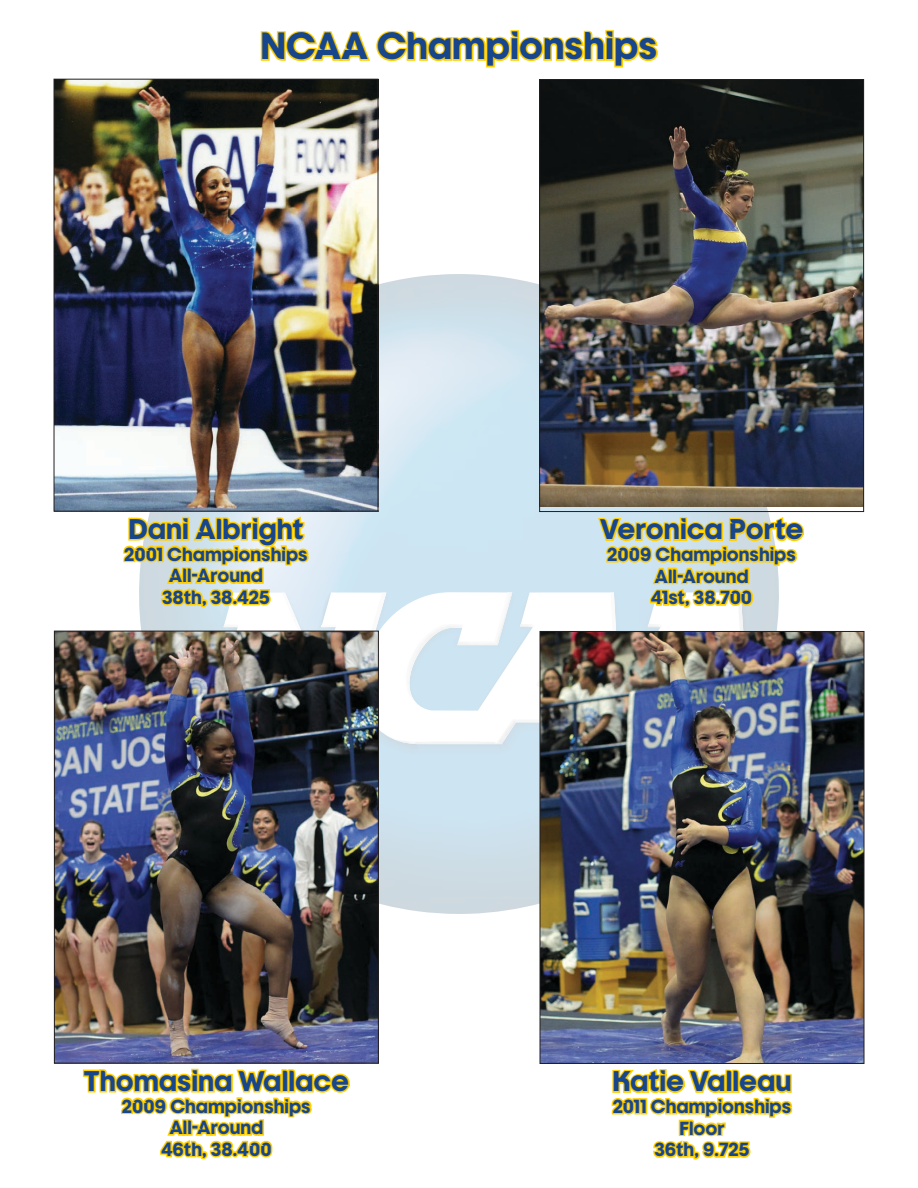
<style>
.page{position:relative;width:918px;height:1188px;background:#fff}
.page>*{position:absolute;margin:0;border:0;box-sizing:border-box;transform-origin:0 0}
.t1{font:36px "SJSU Pride AP Bold 370";color:#18468d}
.t2{font:27px "SJSU Pride AP Bold 370";color:#18468d}
.t3{font:18px/21.6px "SJSU Pride AP Bold 370";color:#18468d;text-align:center}
</style>
<div class="page">
<svg style="left:260px;top:30px;width:398px;height:38px"></svg>
<img style="left:139px;top:274px;width:640px;height:640px">
<div style="left:413px;top:744px;width:127px;height:15px;background:#cde3f1"></div>
<img style="left:379px;top:744px;width:42px;height:13px">
<svg style="left:206px;top:592px;width:390px;height:152px"></svg>
<img style="left:537px;top:635px;width:3px;height:52px">
<img style="left:520px;top:624px;width:14px;height:4px">
<img style="left:463px;top:641px;width:31px;height:4px">
<img style="left:494px;top:592px;width:18px;height:53px">
<img style="left:406px;top:624px;width:57px;height:78px">
<img style="left:365px;top:593px;width:21px;height:61px">
<img style="left:281px;top:593px;width:40px;height:38px">
<img style="left:223px;top:624px;width:15px;height:3px">
<svg style="left:321px;top:624px;width:15px;height:4px"></svg>
<img style="left:498px;top:720px;width:18px;height:24px">
<img style="left:387px;top:736px;width:115px;height:8px">
<img style="left:513px;top:720px;width:27px;height:2px">
<svg style="left:123px;top:514px;width:187px;height:95px"></svg>
<img style="left:56px;top:81px;width:320px;height:429px">
<div style="left:54px;top:79px;width:324px;height:433px;border:1px solid #231f20"></div>
<svg style="left:596px;top:515px;width:208px;height:116px"></svg>
<img style="left:541px;top:81px;width:321px;height:425px">
<div style="left:539px;top:79px;width:325px;height:433px;border:1px solid #231f20"></div>
<svg style="left:82px;top:1068px;width:268px;height:92px"></svg>
<img style="left:56px;top:633px;width:321px;height:428px">
<div style="left:54px;top:631px;width:325px;height:432px;border:1px solid #231f20"></div>
<svg style="left:611px;top:1069px;width:182px;height:91px"></svg>
<img style="left:542px;top:633px;width:320px;height:429px">
<div style="left:540px;top:631px;width:324px;height:433px;border:1px solid #231f20"></div>
<h1 class="t1" style="left:260px;top:30px;width:399px">NCAA Championships</h1>
<h2 class="t2" style="left:128px;top:517px;width:177px">Dani Albright</h2>
<p class="t3" style="left:124px;top:546px;width:185px">2001 Championships<br>All-Around<br>38th, 38.425</p>
<h2 class="t2" style="left:84px;top:1069px;width:267px">Thomasina Wallace</h2>
<p class="t3" style="left:122px;top:1098px;width:190px">2009 Championships<br>All-Around<br>46th, 38.400</p>
<h2 class="t2" style="left:600px;top:517px;width:205px">Veronica Porte</h2>
<p class="t3" style="left:607px;top:546px;width:190px">2009 Championships<br>All-Around<br>41st, 38.700</p>
<h2 class="t2" style="left:612px;top:1069px;width:181px">Katie Valleau</h2>
<p class="t3" style="left:613px;top:1098px;width:180px">2011 Championships<br>Floor<br>36th, 9.725</p>
</div>
